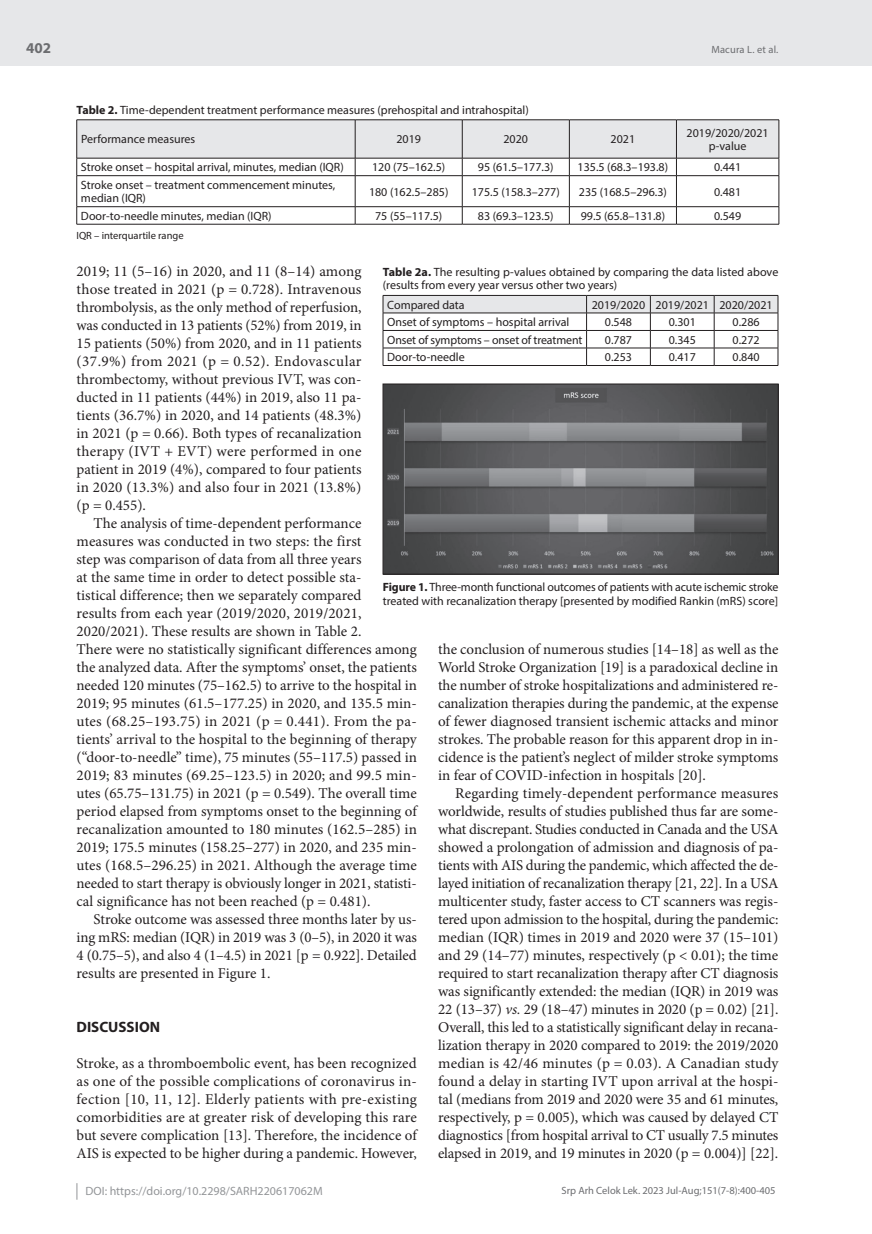
<style>
.page{position:relative;width:872px;height:1234px;background:#fff}
.page>*{position:absolute;margin:0;border:0;box-sizing:border-box;transform-origin:0 0}
.t1{font:15px/18px "Minion Pro";color:#231f20;text-align:justify}
.t2{font:700 15px "Myriad Pro";color:#231f20}
.t3{font:700 15px "Myriad Pro";color:#6c6d70}
.t4{font:12px/13.5px "Myriad Pro";color:#231f20}
.t5{font:12px "Myriad Pro";color:#939598}
.t6{font:10.5px "Myriad Pro";color:#6c6d70}
.t7{font:10.5px "Myriad Pro";color:#231f20}
.s1{font-weight:700}
.s2{font-style:italic}
</style>
<div class="page">
<div style="left:0;top:0;width:872px;height:66px;background:#e6e7e9"></div>
<svg style="left:77px;top:1183px;width:1px;height:16px"></svg>
<hr style="left:355px;top:176px;width:1px;height:30px;background:#231f20">
<hr style="left:462px;top:176px;width:1px;height:30px;background:#231f20">
<hr style="left:569px;top:176px;width:1px;height:30px;background:#231f20">
<hr style="left:676px;top:176px;width:1px;height:30px;background:#231f20">
<svg style="left:355px;top:207px;width:1px;height:17px"></svg>
<svg style="left:462px;top:207px;width:1px;height:17px"></svg>
<svg style="left:569px;top:207px;width:1px;height:17px"></svg>
<svg style="left:676px;top:207px;width:1px;height:17px"></svg>
<hr style="left:77px;top:119px;width:278px;height:1px;background:#231f20">
<hr style="left:355px;top:119px;width:107px;height:1px;background:#231f20">
<hr style="left:462px;top:119px;width:107px;height:1px;background:#231f20">
<hr style="left:569px;top:119px;width:107px;height:1px;background:#231f20">
<hr style="left:676px;top:119px;width:103px;height:1px;background:#231f20">
<svg style="left:76px;top:120px;width:703px;height:55px"></svg>
<hr style="left:77px;top:175px;width:278px;height:1px;background:#231f20">
<hr style="left:76px;top:176px;width:1px;height:30px;background:#231f20">
<hr style="left:355px;top:175px;width:107px;height:1px;background:#231f20">
<hr style="left:462px;top:175px;width:107px;height:1px;background:#231f20">
<hr style="left:569px;top:175px;width:107px;height:1px;background:#231f20">
<hr style="left:676px;top:175px;width:103px;height:1px;background:#231f20">
<hr style="left:778px;top:176px;width:1px;height:30px;background:#231f20">
<hr style="left:77px;top:206px;width:278px;height:1px;background:#231f20">
<svg style="left:76px;top:207px;width:1px;height:17px"></svg>
<hr style="left:355px;top:206px;width:107px;height:1px;background:#231f20">
<hr style="left:462px;top:206px;width:107px;height:1px;background:#231f20">
<hr style="left:569px;top:206px;width:107px;height:1px;background:#231f20">
<hr style="left:676px;top:206px;width:103px;height:1px;background:#231f20">
<svg style="left:778px;top:207px;width:1px;height:17px"></svg>
<hr style="left:77px;top:224px;width:278px;height:1px;background:#231f20">
<hr style="left:355px;top:224px;width:107px;height:1px;background:#231f20">
<hr style="left:462px;top:224px;width:107px;height:1px;background:#231f20">
<hr style="left:569px;top:224px;width:107px;height:1px;background:#231f20">
<hr style="left:676px;top:224px;width:103px;height:1px;background:#231f20">
<svg style="left:383px;top:295px;width:395px;height:70px"></svg>
<hr style="left:383px;top:365px;width:203px;height:1px;background:#231f20">
<hr style="left:586px;top:365px;width:64px;height:1px;background:#231f20">
<hr style="left:650px;top:365px;width:64px;height:1px;background:#231f20">
<hr style="left:714px;top:365px;width:64px;height:1px;background:#231f20">
<img style="left:385px;top:386px;width:391px;height:186px">
<div style="left:383px;top:384px;width:395px;height:190px;border:1px solid #231f20"></div>
<p class="t3" style="left:26px;top:38px;width:26px">402</p>
<p class="t6" style="left:711px;top:43px;width:69px">Macura L. et al.</p>
<p class="t4" style="left:77px;top:103px;width:454px"><span class="s1">Table 2.</span> Time-dependent treatment performance measures (prehospital and intrahospital)</p>
<p class="t4" style="left:81px;top:132px;width:116px">Performance measures</p>
<p class="t4" style="left:396px;top:132px;width:26px">2019</p>
<p class="t4" style="left:503px;top:132px;width:26px">2020</p>
<p class="t4" style="left:610px;top:132px;width:26px">2021</p>
<p class="t4" style="left:686px;top:126px;width:84px;text-align:center">2019/2020/2021 p-value</p>
<p class="t4" style="left:81px;top:160px;width:264px">Stroke onset – hospital arrival, minutes, median (IQR)</p>
<p class="t4" style="left:372px;top:160px;width:75px">120 (75–162.5)</p>
<p class="t4" style="left:478px;top:160px;width:77px">95 (61.5–177.3)</p>
<p class="t4" style="left:577px;top:160px;width:92px">135.5 (68.3–193.8)</p>
<p class="t4" style="left:714px;top:160px;width:29px">0.441</p>
<p class="t4" style="left:81px;top:178px;width:256px">Stroke onset – treatment commencement minutes, median (IQR)</p>
<p class="t4" style="left:369px;top:185px;width:81px">180 (162.5–285)</p>
<p class="t4" style="left:472px;top:185px;width:90px">175.5 (158.3–277)</p>
<p class="t4" style="left:579px;top:185px;width:90px">235 (168.5–296.3)</p>
<p class="t4" style="left:714px;top:185px;width:29px">0.481</p>
<p class="t4" style="left:81px;top:209px;width:192px">Door-to-needle minutes, median (IQR)</p>
<p class="t4" style="left:375px;top:209px;width:69px">75 (55–117.5)</p>
<p class="t4" style="left:478px;top:209px;width:77px">83 (69.3–123.5)</p>
<p class="t4" style="left:580px;top:209px;width:86px">99.5 (65.8–131.8)</p>
<p class="t4" style="left:714px;top:209px;width:29px">0.549</p>
<p class="t7" style="left:77px;top:229px;width:109px">IQR – interquartile range</p>
<p class="t4" style="left:383px;top:265px;width:397px"><span class="s1">Table 2a.</span> The resulting p-values obtained by comparing the data listed above (results from every year versus other two years)</p>
<p class="t4" style="left:387px;top:298px;width:79px">Compared data</p>
<p class="t4" style="left:592px;top:298px;width:182px">2019/2020 2019/2021 2020/2021</p>
<p class="t4" style="left:387px;top:315px;width:184px">Onset of symptoms – hospital arrival</p>
<p class="t4" style="left:605px;top:315px;width:29px">0.548</p>
<p class="t4" style="left:668px;top:315px;width:29px">0.301</p>
<p class="t4" style="left:732px;top:315px;width:29px">0.286</p>
<p class="t4" style="left:387px;top:333px;width:197px">Onset of symptoms – onset of treatment</p>
<p class="t4" style="left:605px;top:333px;width:29px">0.787</p>
<p class="t4" style="left:668px;top:333px;width:29px">0.345</p>
<p class="t4" style="left:732px;top:333px;width:29px">0.272</p>
<p class="t4" style="left:387px;top:350px;width:79px">Door-to-needle</p>
<p class="t4" style="left:605px;top:350px;width:29px">0.253</p>
<p class="t4" style="left:668px;top:350px;width:29px">0.417</p>
<p class="t4" style="left:732px;top:350px;width:29px">0.840</p>
<p class="t1" style="left:77px;top:262px;width:286px">2019; 11 (5–16) in 2020, and 11 (8–14) among those treated in 2021 (p = 0.728). Intravenous thrombolysis, as the only method of reperfusion, was conducted in 13 patients (52%) from 2019, in 15 patients (50%) from 2020, and in 11 patients (37.9%) from 2021 (p = 0.52). Endovascular thrombectomy, without previous IVT, was con&shy;ducted in 11 patients (44%) in 2019, also 11 pa&shy;tients (36.7%) in 2020, and 14 patients (48.3%) in 2021 (p = 0.66). Both types of recanalization therapy (IVT + EVT) were performed in one patient in 2019 (4%), compared to four patients in 2020 (13.3%) and also four in 2021 (13.8%) (p = 0.455).</p>
<p class="t1" style="left:77px;top:514px;width:342px;text-align:left;text-indent:17px">The analysis of time-dependent performance measures was conducted in two steps: the first<br>step was comparison of data from all three years<br>at the same time in order to detect possible sta-<br>tistical difference; then we separately compared<br>results from each year (2019/2020, 2019/2021, 2020/2021). These results are shown in Table 2.<br>There were no statistically significant differences among the analyzed data. After the symptoms’ onset, the patients needed 120 minutes (75–162.5) to arrive to the hospital in 2019; 95 minutes (61.5–177.25) in 2020, and 135.5 min&shy;utes (68.25–193.75) in 2021 (p = 0.441). From the pa&shy;tients’ arrival to the hospital to the beginning of therapy (“door-to-needle” time), 75 minutes (55–117.5) passed in 2019; 83 minutes (69.25–123.5) in 2020; and 99.5 min&shy;utes (65.75–131.75) in 2021 (p = 0.549). The overall time period elapsed from symptoms onset to the beginning of recanalization amounted to 180 minutes (162.5–285) in 2019; 175.5 minutes (158.25–277) in 2020, and 235 min&shy;utes (168.5–296.25) in 2021. Although the average time needed to start therapy is obviously longer in 2021, statisti&shy;cal significance has not been reached (p = 0.481).</p>
<p class="t1" style="left:77px;top:910px;width:342px;text-indent:17px">Stroke outcome was assessed three months later by us&shy;ing mRS: median (IQR) in 2019 was 3 (0–5), in 2020 it was 4 (0.75–5), and also 4 (1–4.5) in 2021 [p = 0.922]. Detailed results are presented in Figure 1.</p>
<p class="t2" style="left:77px;top:1017px;width:85px">DISCUSSION</p>
<p class="t1" style="left:77px;top:1054px;width:342px">Stroke, as a thromboembolic event, has been recognized as one of the possible complications of coronavirus in&shy;fection [10, 11, 12]. Elderly patients with pre-existing comorbidities are at greater risk of developing this rare but severe complication [13]. Therefore, the incidence of AIS is expected to be higher during a pandemic. However,</p>
<p class="t4" style="left:383px;top:580px;width:397px"><span class="s1">Figure 1.</span> Three-month functional outcomes of patients with acute ischemic stroke treated with recanalization therapy [presented by modified Rankin (mRS) score]</p>
<p class="t1" style="left:438px;top:640px;width:342px">the conclusion of numerous studies [14–18] as well as the World Stroke Organization [19] is a paradoxical decline in the number of stroke hospitalizations and administered re&shy;canalization therapies during the pandemic, at the expense of fewer diagnosed transient ischemic attacks and minor strokes. The probable reason for this apparent drop in in&shy;cidence is the patient’s neglect of milder stroke symptoms in fear of COVID-infection in hospitals [20].</p>
<p class="t1" style="left:438px;top:784px;width:342px;text-indent:17px">Regarding timely-dependent performance measures worldwide, results of studies published thus far are some&shy;what discrepant. Studies conducted in Canada and the USA showed a prolongation of admission and diagnosis of pa&shy;tients with AIS during the pandemic, which affected the de&shy;layed initiation of recanalization therapy [21, 22]. In a USA multicenter study, faster access to CT scanners was regis&shy;tered upon admission to the hospital, during the pandemic: median (IQR) times in 2019 and 2020 were 37 (15–101) and 29 (14–77) minutes, respectively (p &lt; 0.01); the time required to start recanalization therapy after CT diagnosis was significantly extended: the median (IQR) in 2019 was 22 (13–37) <span class="s2">vs.</span> 29 (18–47) minutes in 2020 (p = 0.02) [21].<br>Overall, this led to a statistically significant delay in recana&shy;lization therapy in 2020 compared to 2019: the 2019/2020 median is 42/46 minutes (p = 0.03). A Canadian study found a delay in starting IVT upon arrival at the hospi&shy;tal (medians from 2019 and 2020 were 35 and 61 minutes, respectively, p = 0.005), which was caused by delayed CT diagnostics [from hospital arrival to CT usually 7.5 minutes elapsed in 2019, and 19 minutes in 2020 (p = 0.004)] [22].</p>
<p class="t5" style="left:86px;top:1183px;width:239px">DOI: https://doi.org/10.2298/SARH220617062M</p>
<p class="t6" style="left:561px;top:1184px;width:216px">Srp Arh Celok Lek. 2023 Jul-Aug;151(7-8):400-405</p>
</div>
